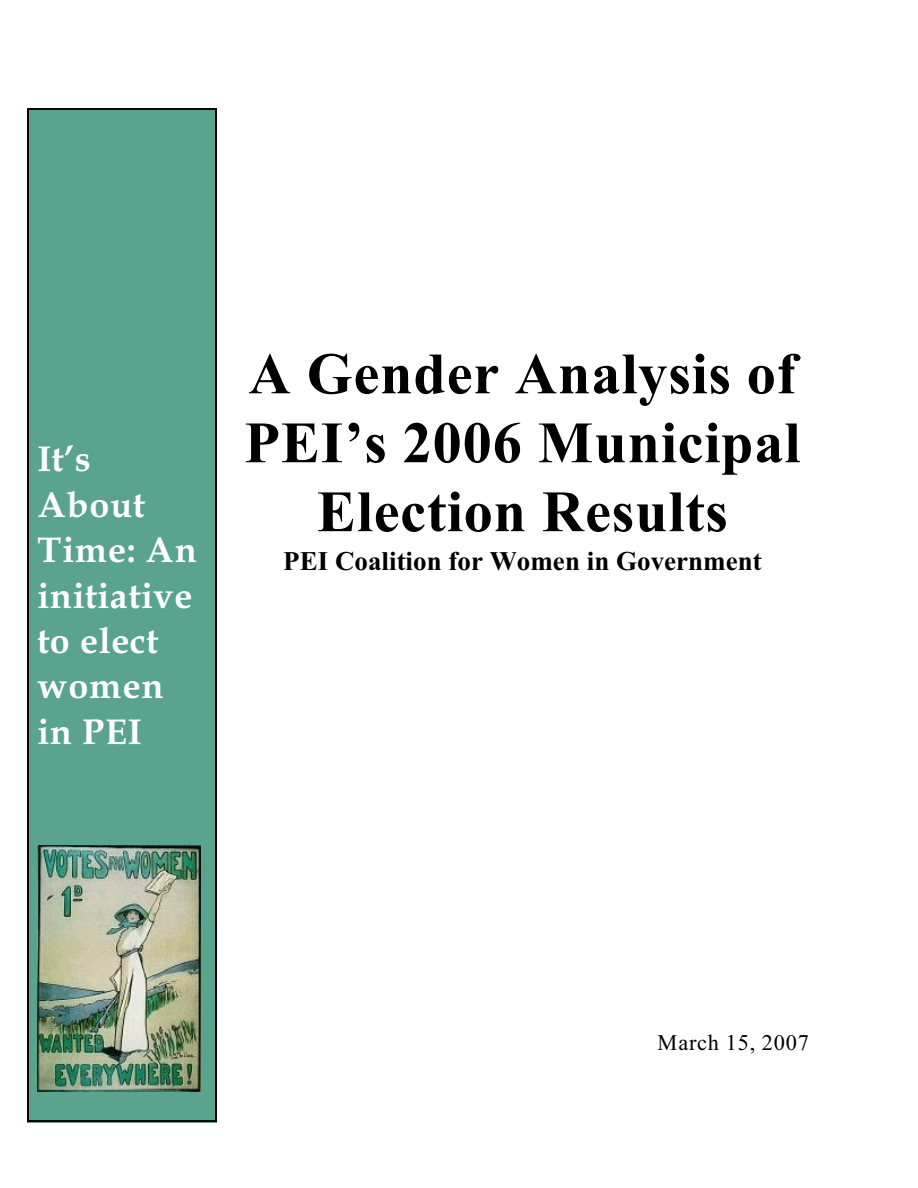
<style>
.page{position:relative;width:918px;height:1188px;background:#fff}
.page>*{position:absolute;margin:0;border:0;box-sizing:border-box;transform-origin:0 0}
.t1{font:700 58.5px/69px "Times New Roman";letter-spacing:.015em;color:#000;text-align:center}
.t2{font:700 36px/45.3px "Book Antiqua";letter-spacing:.02em;color:#fff}
.t3{font:700 27px "Times New Roman";color:#000}
.t4{font:22.35px "Times New Roman";letter-spacing:.035em;color:#000}
</style>
<div class="page">
<div style="left:27px;top:108px;width:190px;height:1014px;background:#59a38f"></div>
<img style="left:38px;top:845px;width:162px;height:246px">
<hr style="left:27px;top:108px;width:1px;height:1014px;background:#000">
<hr style="left:216px;top:108px;width:1px;height:1014px;background:#000">
<hr style="left:27px;top:108px;width:190px;height:1px;background:#000">
<hr style="left:27px;top:1121px;width:190px;height:1px;background:#000">
<p class="t2" style="left:37px;top:440px;width:161px">It’s<br>About<br>Time: An initiative to elect women in PEI</p>
<p class="t1" style="left:244px;top:345px;width:558px">A Gender Analysis of<br>PEI’s 2006 Municipal<br>Election Results</p>
<p class="t3" style="left:283px;top:552px;width:480px">PEI Coalition for Women in Government</p>
<p class="t4" style="left:657px;top:1035px;width:153px">March 15, 2007</p>
</div>
